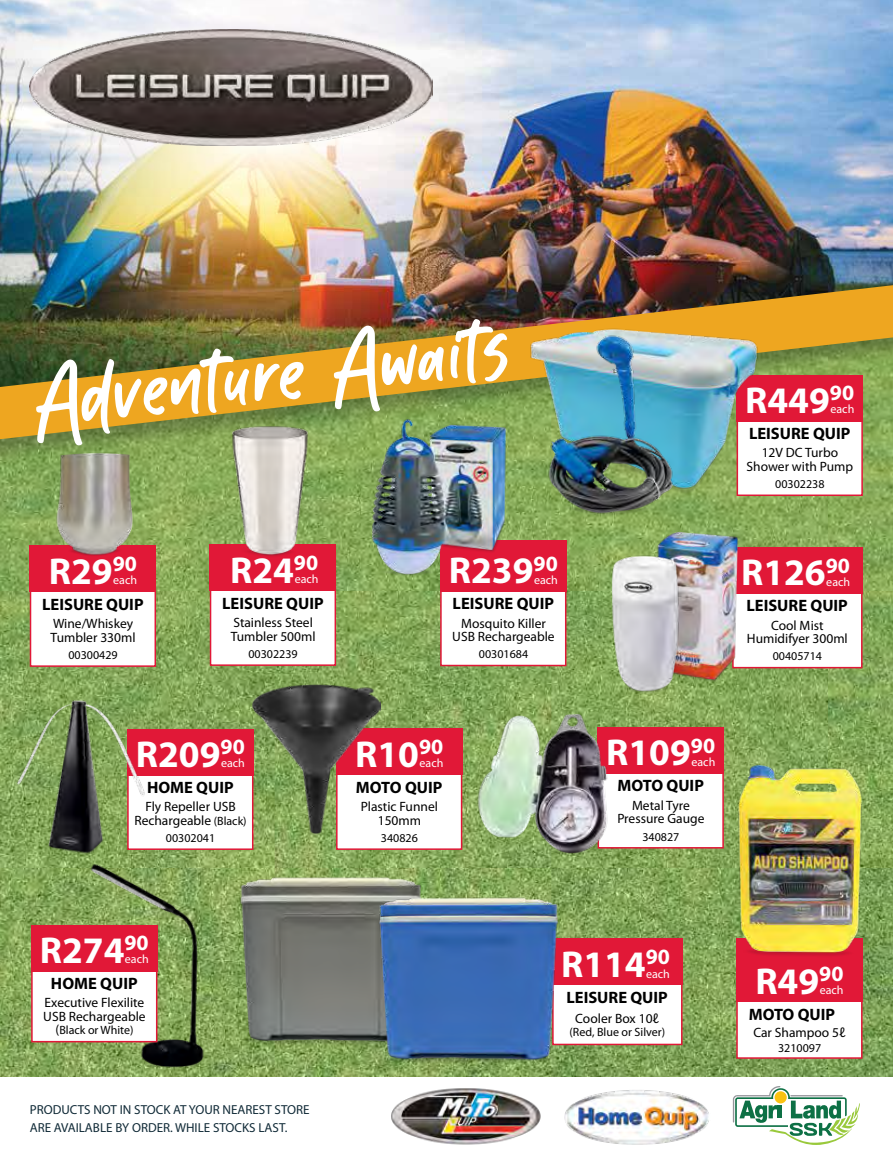
<style>
.page{position:relative;width:893px;height:1170px;background:#fff}
.page>*{position:absolute;margin:0;border:0;box-sizing:border-box;transform-origin:0 0}
.t1{font:124.95px "Kabut Hitam";color:#fff}
.t2{font:700 37.5px "Myriad Pro";color:#fff}
.t3{font:700 21.9px "Myriad Pro";color:#fff}
.t4{font:700 16.5px "Myriad Pro";color:#000}
.t5{font:13.5px/13.5px "Myriad Pro";color:#000;text-align:center}
.t6{font:13.05px/18px "Myriad Pro";color:#102a37}
.t7{font:12px "Myriad Pro";color:#000}
.t8{font:12px "Myriad Pro";color:#fff}
.s1{font-size:12px}
.s2{font-size:13.5px}
</style>
<div class="page">
<img style="left:0;top:472px;width:893px;height:604px">
<img style="left:0;top:0;width:893px;height:270px">
<svg style="left:732px;top:1086px;width:128px;height:59px"></svg>
<img style="left:564px;top:1090px;width:145px;height:55px">
<img style="left:391px;top:1093px;width:150px;height:52px">
<img style="left:71px;top:849px;width:166px;height:228px">
<img style="left:24px;top:0;width:398px;height:258px">
<img style="left:30px;top:30px;width:402px;height:115px">
<div style="left:0;top:270px;width:893px;height:202px;background:#000;opacity:.3"></div>
<img style="left:0;top:285px;width:893px;height:154px">
<div style="left:737px;top:382px;width:126px;height:114px;background:#fff;border:2px solid #e11837"></div>
<div style="left:737px;top:375px;width:126px;height:46px;background:#e11837"></div>
<img style="left:522px;top:317px;width:244px;height:206px">
<img style="left:542px;top:329px;width:136px;height:193px">
<div style="left:552px;top:945px;width:130px;height:100px;background:#fff;border:2px solid #e11837"></div>
<div style="left:552px;top:938px;width:130px;height:47px;background:#e11837"></div>
<img style="left:211px;top:862px;width:261px;height:189px">
<img style="left:348px;top:879px;width:261px;height:214px">
<div style="left:440px;top:552px;width:126px;height:114px;background:#fff;border:2px solid #e11837"></div>
<div style="left:440px;top:540px;width:126px;height:51px;background:#e11837"></div>
<img style="left:347px;top:416px;width:173px;height:168px">
<div style="left:127px;top:735px;width:126px;height:114px;background:#fff;border:2px solid #e11837"></div>
<div style="left:127px;top:728px;width:126px;height:47px;background:#e11837"></div>
<img style="left:2px;top:692px;width:157px;height:165px">
<div style="left:31px;top:931px;width:126px;height:111px;background:#fff;border:2px solid #e11837"></div>
<div style="left:31px;top:924px;width:126px;height:47px;background:#e11837"></div>
<div style="left:336px;top:735px;width:126px;height:114px;background:#fff"></div>
<div style="left:336px;top:728px;width:126px;height:47px;background:#e11837"></div>
<img style="left:253px;top:684px;width:128px;height:162px">
<div style="left:736px;top:962px;width:126px;height:96px;background:#fff;border:2px solid #e11837"></div>
<div style="left:736px;top:938px;width:126px;height:63px;background:#e11837"></div>
<img style="left:716px;top:752px;width:167px;height:210px">
<div style="left:598px;top:734px;width:126px;height:114px;background:#fff;border:2px solid #e11837"></div>
<div style="left:598px;top:727px;width:126px;height:46px;background:#e11837"></div>
<img style="left:457px;top:714px;width:174px;height:152px">
<div style="left:732px;top:554px;width:130px;height:114px;background:#fff;border:2px solid #e11837"></div>
<div style="left:732px;top:547px;width:130px;height:46px;background:#e11837"></div>
<img style="left:684px;top:519px;width:68px;height:186px">
<img style="left:599px;top:519px;width:85px;height:186px">
<div style="left:210px;top:551px;width:126px;height:115px;background:#fff;border:2px solid #e11837"></div>
<div style="left:210px;top:545px;width:126px;height:46px;background:#e11837"></div>
<img style="left:229px;top:422px;width:81px;height:134px">
<div style="left:30px;top:552px;width:126px;height:114px;background:#fff;border:2px solid #e11837"></div>
<div style="left:30px;top:546px;width:126px;height:46px;background:#e11837"></div>
<img style="left:39px;top:441px;width:104px;height:115px">
<h1 class="t1" style="left:28px;top:339px;width:479px;rotate:-6deg">Adventure Awaits</h1>
<h2 class="t2" style="left:745px;top:375px;width:110px">R449<sup>90</sup></h2>
<p class="t4" style="left:749px;top:422px;width:103px">LEISURE QUIP</p>
<p class="t5" style="left:747px;top:446px;width:108px">12V DC Turbo<br>Shower with Pump</p>
<p class="t7" style="left:775px;top:476px;width:51px">00302238</p>
<p class="t8" style="left:830px;top:402px;width:25px">each</p>
<h3 class="t3" style="left:113px;top:549px;width:26px">90</h3>
<p class="t4" style="left:42px;top:593px;width:103px">LEISURE QUIP</p>
<p class="t5" style="left:51px;top:616px;width:86px;text-align:left">Wine/Whiskey<br>Tumbler 330ml</p>
<p class="t7" style="left:68px;top:647px;width:51px">00300429</p>
<h2 class="t2" style="left:49px;top:546px;width:65px">R29</h2>
<p class="t8" style="left:113px;top:572px;width:25px">each</p>
<h3 class="t3" style="left:294px;top:548px;width:26px">90</h3>
<p class="t4" style="left:222px;top:592px;width:103px">LEISURE QUIP</p>
<p class="t5" style="left:231px;top:615px;width:86px;text-align:left">Stainless Steel<br>Tumbler 500ml</p>
<p class="t7" style="left:248px;top:646px;width:51px">00302239</p>
<h2 class="t2" style="left:230px;top:545px;width:65px">R24</h2>
<p class="t8" style="left:295px;top:571px;width:25px">each</p>
<h2 class="t2" style="left:449px;top:546px;width:110px">R239<sup>90</sup></h2>
<p class="t4" style="left:453px;top:592px;width:103px">LEISURE QUIP</p>
<p class="t5" style="left:452px;top:616px;width:104px">Mosquito Killer<br>USB Rechargeable</p>
<p class="t7" style="left:479px;top:646px;width:51px">00301684</p>
<p class="t8" style="left:534px;top:572px;width:25px">each</p>
<h2 class="t2" style="left:741px;top:548px;width:110px">R126<sup>90</sup></h2>
<p class="t4" style="left:746px;top:595px;width:103px">LEISURE QUIP</p>
<p class="t5" style="left:747px;top:618px;width:102px">Cool Mist<br>Humidifyer 300ml</p>
<p class="t7" style="left:773px;top:649px;width:51px">00405714</p>
<p class="t8" style="left:826px;top:574px;width:25px">each</p>
<h2 class="t2" style="left:136px;top:729px;width:110px">R209<sup>90</sup></h2>
<p class="t4" style="left:147px;top:776px;width:88px">HOME QUIP</p>
<p class="t5" style="left:134px;top:799px;width:114px">Fly Repeller USB<br>Rechargeable <span class="s1">(Black)</span></p>
<p class="t7" style="left:166px;top:830px;width:51px">00302041</p>
<p class="t8" style="left:221px;top:755px;width:25px">each</p>
<h2 class="t2" style="left:355px;top:729px;width:90px">R10<sup>90</sup></h2>
<p class="t4" style="left:356px;top:776px;width:88px">MOTO QUIP</p>
<p class="t5" style="left:361px;top:799px;width:79px">Plastic Funnel<br>150mm</p>
<p class="t7" style="left:381px;top:830px;width:38px">340826</p>
<p class="t8" style="left:420px;top:755px;width:25px">each</p>
<h2 class="t2" style="left:606px;top:728px;width:110px">R109<sup>90</sup></h2>
<p class="t4" style="left:617px;top:775px;width:88px">MOTO QUIP</p>
<p class="t5" style="left:617px;top:798px;width:89px">Metal Tyre<br>Pressure Gauge</p>
<p class="t7" style="left:642px;top:829px;width:38px">340827</p>
<p class="t8" style="left:691px;top:754px;width:25px">each</p>
<h2 class="t2" style="left:40px;top:925px;width:110px">R274<sup>90</sup></h2>
<p class="t4" style="left:51px;top:972px;width:88px">HOME QUIP</p>
<p class="t5" style="left:43px;top:995px;width:104px;text-align:left">Executive Flexilite<br>USB Rechargeable</p>
<p class="t7" style="left:56px;top:1022px;width:80px"><span class="s2">(</span>Black or White)</p>
<p class="t8" style="left:125px;top:951px;width:25px">each</p>
<p class="t6" style="left:30px;top:1100px;width:281px">PRODUCTS NOT IN STOCK AT YOUR NEAREST STORE<br>ARE AVAILABLE BY ORDER. WHILE STOCKS LAST.</p>
<h2 class="t2" style="left:561px;top:939px;width:110px">R114<sup>90</sup></h2>
<p class="t4" style="left:566px;top:986px;width:103px">LEISURE QUIP</p>
<p class="t5" style="left:575px;top:1011px;width:86px">Cooler Box 10ℓ</p>
<p class="t7" style="left:569px;top:1024px;width:97px">(Red, Blue or Silver)</p>
<p class="t8" style="left:646px;top:966px;width:25px">each</p>
<h2 class="t2" style="left:755px;top:956px;width:90px">R49<sup>90</sup></h2>
<p class="t4" style="left:749px;top:1003px;width:88px">MOTO QUIP</p>
<p class="t5" style="left:753px;top:1025px;width:94px">Car Shampoo 5ℓ</p>
<p class="t7" style="left:778px;top:1040px;width:45px">3210097</p>
<p class="t8" style="left:820px;top:982px;width:25px">each</p>
</div>
